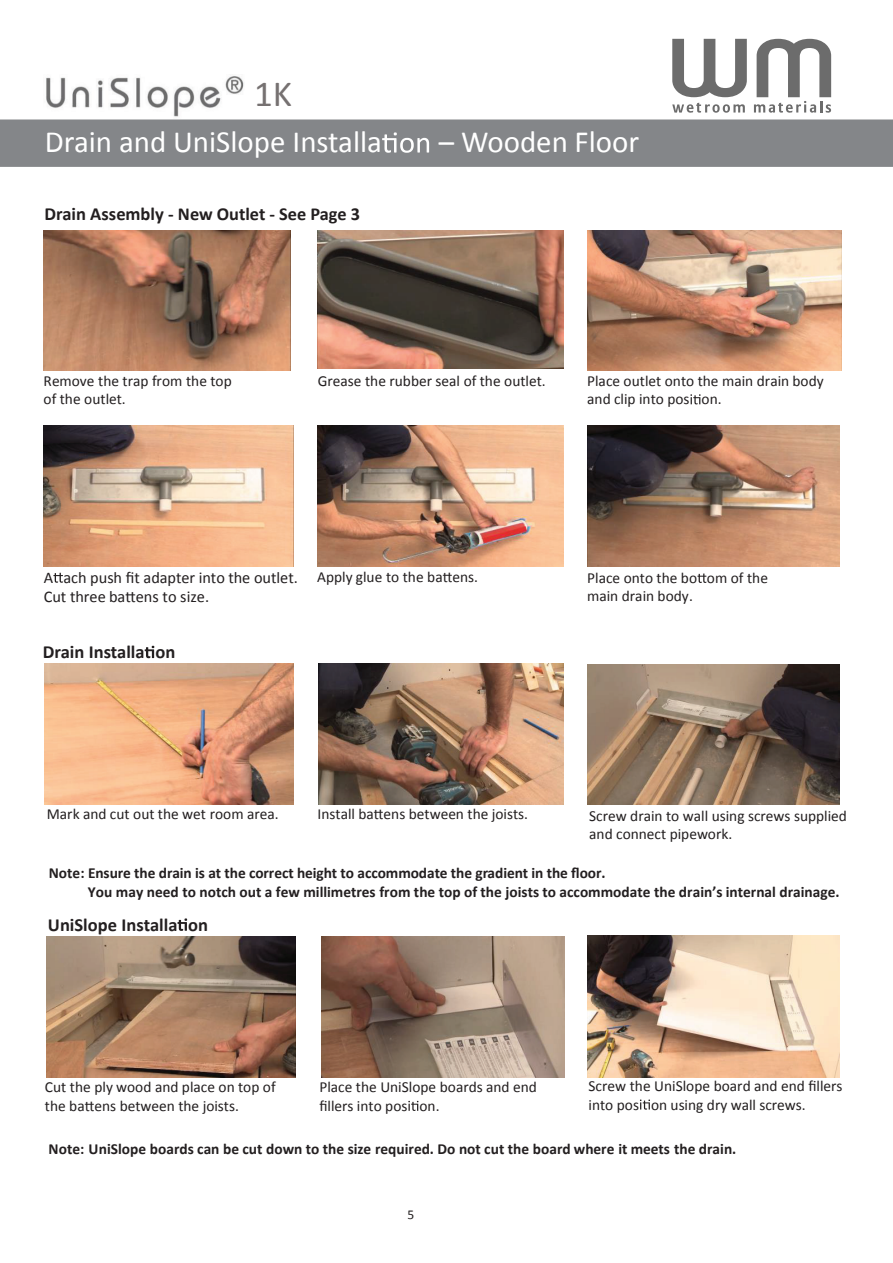
<style>
.page{position:relative;width:893px;height:1263px;background:#fff}
.page>*{position:absolute;margin:0;border:0;box-sizing:border-box;transform-origin:0 0}
.t1{font:37.05px "Calibri";color:#767171}
.t2{font:30.9px "Calibri";color:#fff}
.t3{font:700 18.45px "Calibri";color:#231f20}
.t4{font:700 18.3px "Calibri";color:#231f20}
.t5{font:16.35px/19.5px "Calibri";color:#231f20}
.t6{font:15.3px/18.5px "Calibri";color:#231f20}
.t7{font:700 15.3px/18.5px "Calibri";color:#231f20}
.t8{font:13.5px "Calibri";color:#231f20}
.s1{font-size:18.45px}
</style>
<div class="page">
<img style="left:44px;top:426px;width:249px;height:140px">
<img style="left:588px;top:230px;width:253px;height:141px">
<img style="left:317px;top:425px;width:246px;height:141px">
<svg style="left:697px;top:573px;width:9px;height:10px"></svg>
<img style="left:45px;top:664px;width:248px;height:140px">
<img style="left:588px;top:664px;width:251px;height:140px">
<img style="left:318px;top:664px;width:245px;height:140px">
<svg style="left:145px;top:646px;width:9px;height:12px"></svg>
<img style="left:47px;top:936px;width:249px;height:142px">
<svg style="left:408px;top:1101px;width:10px;height:10px"></svg>
<img style="left:321px;top:936px;width:243px;height:141px">
<img style="left:317px;top:230px;width:247px;height:139px">
<img style="left:44px;top:231px;width:246px;height:140px">
<img style="left:588px;top:426px;width:252px;height:140px">
<img style="left:588px;top:936px;width:251px;height:141px">
<div style="left:0;top:119px;width:893px;height:48px;background:#848689"></div>
<img style="left:46px;top:76px;width:198px;height:41px">
<svg style="left:690px;top:394px;width:10px;height:10px"></svg>
<svg style="left:53px;top:573px;width:10px;height:10px"></svg>
<svg style="left:177px;top:918px;width:10px;height:13px"></svg>
<svg style="left:640px;top:1099px;width:10px;height:10px"></svg>
<svg style="left:672px;top:39px;width:75px;height:58px"></svg>
<svg style="left:672px;top:103px;width:73px;height:10px"></svg>
<svg style="left:754px;top:39px;width:77px;height:74px"></svg>
<p class="t1" style="left:254px;top:71px;width:40px">1K</p>
<p class="t2" style="left:45px;top:123px;width:339px">Drain and UniSlope Installa</p>
<p class="t2" style="left:439px;top:123px;width:202px">– Wooden Floor</p>
<p class="t4" style="left:44px;top:202px;width:317px"><span class="s1">Drain Assembly</span> - New Outlet - See Page 3</p>
<p class="t6" style="left:44px;top:371px;width:190px">Remove the trap from the top of the outlet.</p>
<p class="t6" style="left:318px;top:371px;width:229px">Grease the rubber seal of the outlet.</p>
<p class="t6" style="left:587px;top:371px;width:238px">Place outlet onto the main drain body and clip into pos on.</p>
<p class="t5" style="left:44px;top:567px;width:256px">A ach push fit adapter into the outlet.<br>Cut three battens to size.</p>
<p class="t6" style="left:317px;top:567px;width:162px">Apply glue to the battens.</p>
<p class="t3" style="left:43px;top:640px;width:134px">Drain Installa on</p>
<p class="t6" style="left:587px;top:568px;width:182px">Place onto the bo om of the main drain body.</p>
<p class="t6" style="left:47px;top:805px;width:233px">Mark and cut out the wet room area.</p>
<p class="t6" style="left:318px;top:805px;width:212px">Install battens between the joists.</p>
<p class="t6" style="left:589px;top:806px;width:259px">Screw drain to wall using screws supplied and connect pipework.</p>
<p class="t7" style="left:88px;top:864px;width:753px;text-indent:-39px">Note: Ensure the drain is at the correct height to accommodate the gradient in the floor.<br>You may need to notch out a few millimetres from the top of the joists to accommodate the drain’s internal drainage.</p>
<p class="t3" style="left:48px;top:913px;width:162px">UniSlope Installa on</p>
<p class="t6" style="left:45px;top:1078px;width:232px">Cut the ply wood and place on top of the battens between the joists.</p>
<p class="t6" style="left:319px;top:1078px;width:219px">Place the UniSlope boards and end fillers into pos on.</p>
<p class="t6" style="left:588px;top:1077px;width:255px">Screw the UniSlope board and end fillers into pos on using dry wall screws.</p>
<p class="t7" style="left:49px;top:1139px;width:689px">Note: UniSlope boards can be cut down to the size required. Do not cut the board where it meets the drain.</p>
<p class="t8" style="left:407px;top:1206px;width:8px">5</p>
</div>
